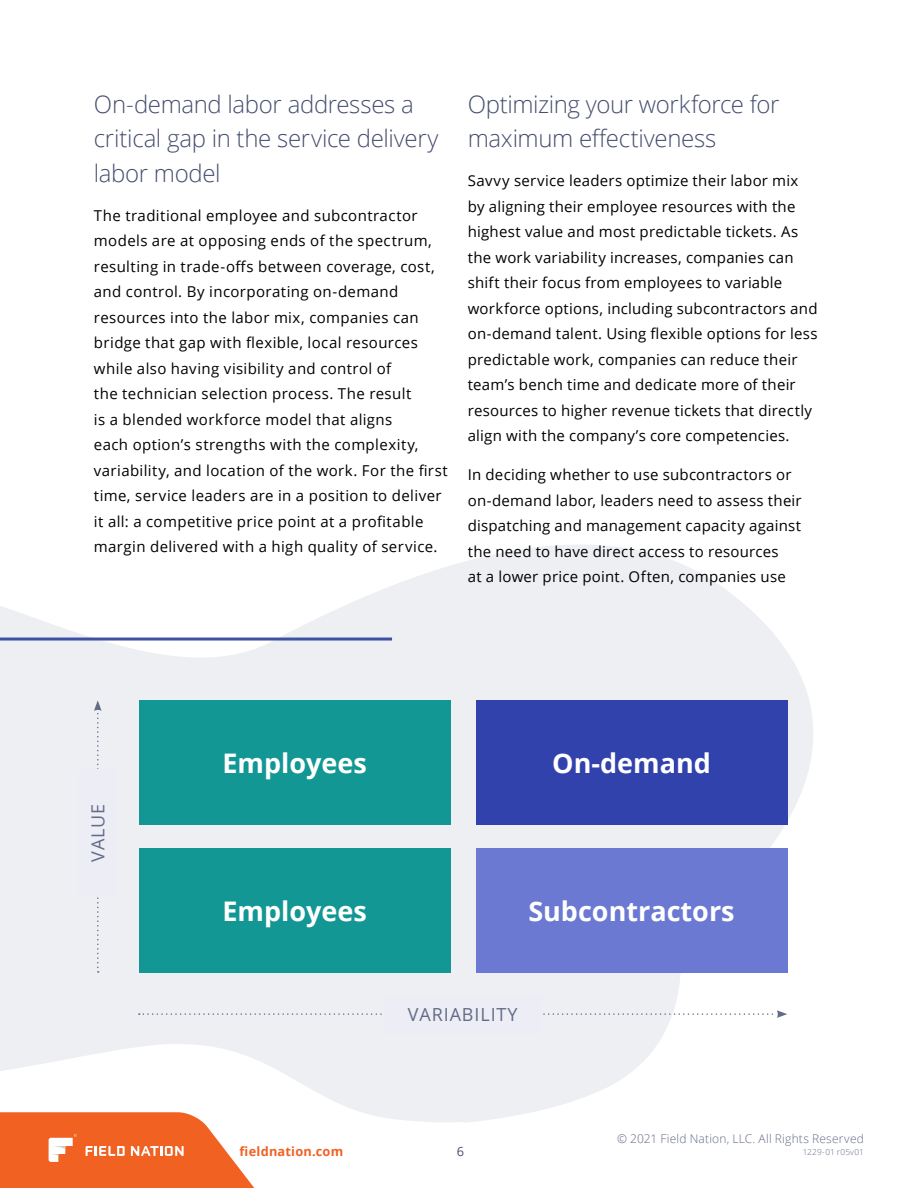
<style>
.page{position:relative;width:918px;height:1188px;background:#fff}
.page>*{position:absolute;margin:0;border:0;box-sizing:border-box;transform-origin:0 0}
.t1{font:700 27px "Open Sans";color:#fff}
.t2{font:300 24px/34.5px "Open Sans";letter-spacing:-.015em;color:#454e6e}
.t3{font:18px "Open Sans";letter-spacing:.05em;color:#636b88}
.t4{font:15px/25.5px "Open Sans";letter-spacing:.02em;color:#000}
.t5{font:700 12.75px "Open Sans";letter-spacing:.02em;color:#f16122}
.t6{font:12.75px "Open Sans";color:#454e6e}
.t7{font:300 12px "Open Sans";letter-spacing:.015em;color:#636b88}
.t8{font:300 8.25px "Open Sans";letter-spacing:.015em;color:#636b88}
</style>
<div class="page">
<svg style="left:0;top:1124px;width:255px;height:64px;fill:#f16122"></svg>
<svg style="left:86px;top:1146px;width:39px;height:10px"></svg>
<svg style="left:131px;top:1146px;width:53px;height:10px"></svg>
<svg style="left:49px;top:1134px;width:27px;height:28px"></svg>
<svg style="left:0;top:545px;width:813px;height:579px;fill:#edeff3"></svg>
<div style="left:476px;top:848px;width:311px;height:125px;background:#6b79d3"></div>
<div style="left:476px;top:700px;width:311px;height:125px;background:#3142ac"></div>
<div style="left:139px;top:848px;width:311px;height:125px;background:#139795"></div>
<div style="left:139px;top:700px;width:311px;height:125px;background:#139795"></div>
<svg style="left:139px;top:1010px;width:648px;height:8px"></svg>
<svg style="left:94px;top:700px;width:8px;height:273px"></svg>
<div style="left:78px;top:769px;width:39px;height:127px;background:#ecedf5"></div>
<div style="left:384px;top:995px;width:157px;height:38px;background:#ecedf5"></div>
<hr style="left:0;top:638px;width:392px;height:3px;background:#3e51a3">
<h2 class="t2" style="left:94px;top:86px;width:346px">On-demand labor addresses a critical gap in the service delivery labor model</h2>
<p class="t4" style="left:94px;top:202px;width:355px">The traditional employee and subcontractor models are at opposing ends of the spectrum, resulting in trade-offs between coverage, cost, and control. By incorporating on-demand resources into the labor mix, companies can bridge that gap with flexible, local resources while also having visibility and control of<br>the technician selection process. The result<br>is a blended workforce model that aligns<br>each option’s strengths with the complexity, variability, and location of the work. For the first time, service leaders are in a position to deliver it all: a competitive price point at a profitable margin delivered with a high quality of service.</p>
<h2 class="t2" style="left:468px;top:86px;width:313px">Optimizing your workforce for maximum effectiveness</h2>
<p class="t4" style="left:468px;top:168px;width:351px">Savvy service leaders optimize their labor mix by aligning their employee resources with the highest value and most predictable tickets. As the work variability increases, companies can shift their focus from employees to variable workforce options, including subcontractors and on-demand talent. Using flexible options for less predictable work, companies can reduce their team’s bench time and dedicate more of their resources to higher revenue tickets that directly align with the company’s core competencies.</p>
<p class="t4" style="left:468px;top:462px;width:336px">In deciding whether to use subcontractors or on-demand labor, leaders need to assess their dispatching and management capacity against the need to have direct access to resources<br>at a lower price point. Often, companies use</p>
<p class="t3" style="left:86px;top:862px;width:60px;rotate:-90deg">VALUE</p>
<h1 class="t1" style="left:222px;top:744px;width:146px">Employees</h1>
<h1 class="t1" style="left:222px;top:892px;width:146px">Employees</h1>
<h1 class="t1" style="left:552px;top:744px;width:160px">On-demand</h1>
<h1 class="t1" style="left:528px;top:892px;width:208px">Subcontractors</h1>
<p class="t3" style="left:408px;top:1002px;width:111px">VARIABILITY</p>
<p class="t5" style="left:240px;top:1142px;width:105px">fieldnation.com</p>
<p class="t6" style="left:457px;top:1142px;width:9px">6</p>
<p class="t7" style="left:617px;top:1131px;width:248px">© 2021 Field Nation, LLC. All Rights Reserved</p>
<p class="t8" style="left:803px;top:1147px;width:63px">1229-01 r05v01</p>
</div>
